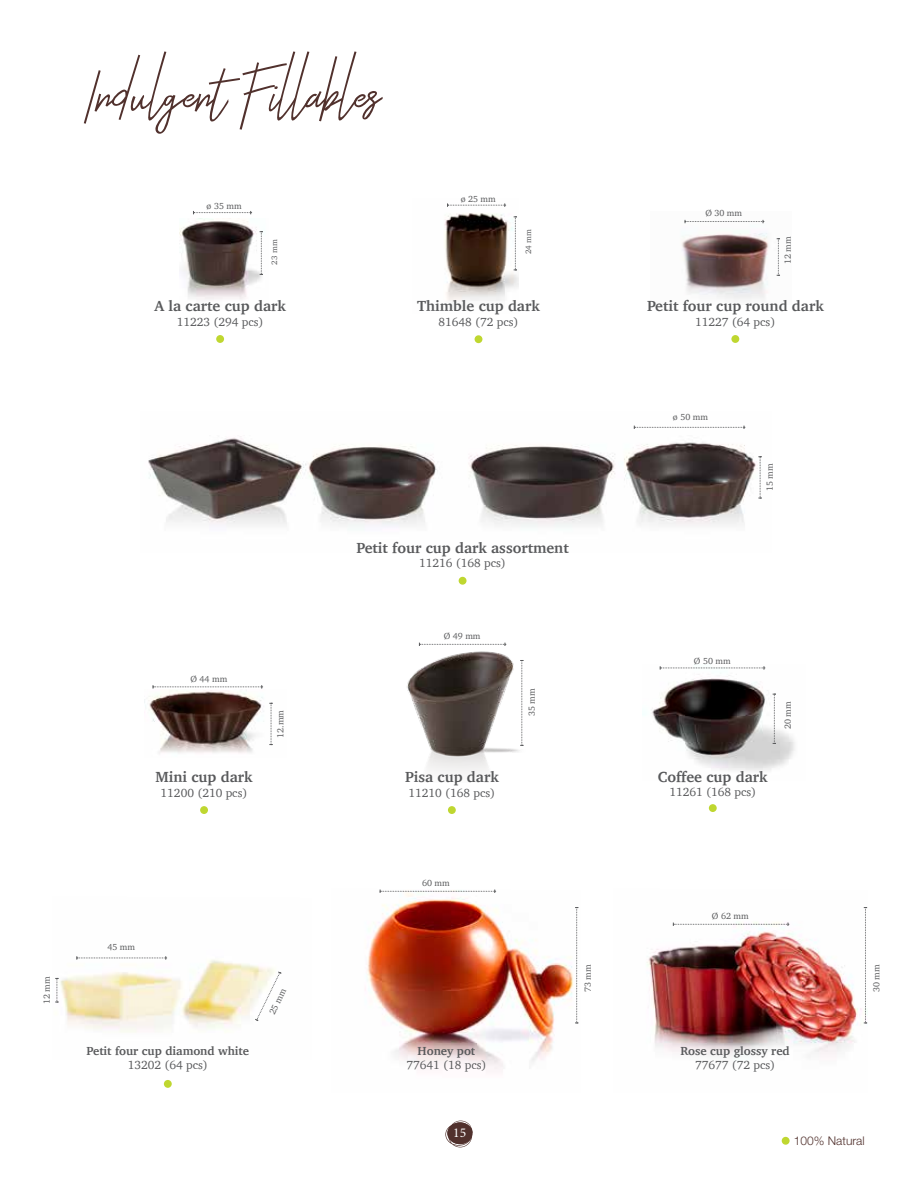
<style>
.page{position:relative;width:918px;height:1188px;background:#fff}
.page>*{position:absolute;margin:0;border:0;box-sizing:border-box;transform-origin:0 0}
.t1{font:91.5px "Otella";color:#51312d}
.t2{font:700 15px "Charter";color:#58595b}
.t3{font:13.5px "Minion Pro";color:#fff}
.t4{font:12px "Charter";color:#58595b}
.t5{font:700 12px "Charter";color:#58595b}
.t6{font:300 12px "Helvetica Neue LT Pro";color:#51312d}
.t7{font:9px "Charter";color:#58595b}
.t8{font:8.1px "Charter";color:#58595b}
</style>
<div class="page">
<img style="left:148px;top:425px;width:610px;height:102px">
<svg style="left:758px;top:456px;width:4px;height:43px"></svg>
<svg style="left:634px;top:426px;width:111px;height:3px"></svg>
<div style="left:459px;top:577px;width:8px;height:8px;background:#bfd730;border-radius:50%"></div>
<img style="left:179px;top:219px;width:83px;height:81px">
<svg style="left:260px;top:231px;width:3px;height:44px"></svg>
<div style="left:216px;top:335px;width:8px;height:8px;background:#bfd730;border-radius:50%"></div>
<svg style="left:193px;top:211px;width:59px;height:3px"></svg>
<img style="left:145px;top:690px;width:128px;height:64px">
<div style="left:200px;top:806px;width:8px;height:8px;background:#bfd730;border-radius:50%"></div>
<svg style="left:269px;top:703px;width:4px;height:42px"></svg>
<svg style="left:153px;top:685px;width:110px;height:4px"></svg>
<div style="left:448px;top:806px;width:8px;height:8px;background:#bfd730;border-radius:50%"></div>
<img style="left:407px;top:642px;width:113px;height:131px">
<svg style="left:520px;top:660px;width:4px;height:86px"></svg>
<svg style="left:419px;top:643px;width:87px;height:3px"></svg>
<img style="left:642px;top:666px;width:153px;height:105px">
<svg style="left:773px;top:694px;width:3px;height:50px"></svg>
<svg style="left:660px;top:666px;width:105px;height:4px"></svg>
<div style="left:709px;top:804px;width:8px;height:8px;background:#bfd730;border-radius:50%"></div>
<div style="left:782px;top:1137px;width:8px;height:8px;background:#bfd730;border-radius:50%"></div>
<img style="left:444px;top:205px;width:74px;height:96px">
<svg style="left:514px;top:216px;width:3px;height:55px"></svg>
<div style="left:475px;top:335px;width:7px;height:8px;background:#bfd730;border-radius:50%"></div>
<svg style="left:447px;top:203px;width:59px;height:4px"></svg>
<img style="left:681px;top:219px;width:96px;height:81px">
<div style="left:731px;top:335px;width:8px;height:8px;background:#bfd730;border-radius:50%"></div>
<svg style="left:777px;top:238px;width:3px;height:38px"></svg>
<svg style="left:685px;top:220px;width:79px;height:3px"></svg>
<img style="left:367px;top:889px;width:212px;height:181px">
<svg style="left:575px;top:907px;width:3px;height:117px"></svg>
<svg style="left:380px;top:890px;width:116px;height:3px"></svg>
<div style="left:164px;top:1080px;width:8px;height:8px;background:#bfd730;border-radius:50%"></div>
<svg style="left:55px;top:956px;width:227px;height:77px"></svg>
<img style="left:647px;top:907px;width:221px;height:150px">
<svg style="left:864px;top:907px;width:3px;height:117px"></svg>
<svg style="left:673px;top:923px;width:116px;height:3px"></svg>
<svg style="left:445px;top:1121px;width:28px;height:26px"></svg>
<div style="left:447px;top:1122px;width:26px;height:22px;background:#51312d;border-radius:50%"></div>
<h1 class="t1" style="left:88px;top:41px;width:296px">Indulgent Fillables</h1>
<p class="t7" style="left:207px;top:198px;width:37px">ø 35 mm</p>
<p class="t8" style="left:268px;top:265px;width:26px;rotate:-90deg">23 mm</p>
<p class="t2" style="left:154px;top:293px;width:133px">A la carte cup dark</p>
<p class="t4" style="left:177px;top:311px;width:88px">11223 (294 pcs)</p>
<p class="t7" style="left:461px;top:191px;width:37px">ø 25 mm</p>
<p class="t8" style="left:522px;top:254px;width:26px;rotate:-90deg">24 mm</p>
<p class="t2" style="left:417px;top:293px;width:124px">Thimble cup dark</p>
<p class="t4" style="left:438px;top:311px;width:82px">81648 (72 pcs)</p>
<p class="t7" style="left:191px;top:671px;width:38px">Ø 44 mm</p>
<p class="t2" style="left:156px;top:764px;width:98px">Mini cup dark</p>
<p class="t4" style="left:161px;top:782px;width:88px">11200 (210 pcs)</p>
<p class="t7" style="left:273px;top:738px;width:29px;rotate:-90deg">12.mm</p>
<p class="t7" style="left:39px;top:1004px;width:29px;rotate:-90deg">12 mm</p>
<p class="t7" style="left:107px;top:939px;width:29px">45 mm</p>
<p class="t5" style="left:86px;top:1040px;width:164px">Petit four cup diamond white</p>
<p class="t4" style="left:128px;top:1054px;width:82px">13202 (64 pcs)</p>
<p class="t7" style="left:265px;top:1010px;width:29px;rotate:-64deg">25 mm</p>
<p class="t2" style="left:356px;top:535px;width:214px">Petit four cup dark assortment</p>
<p class="t4" style="left:419px;top:553px;width:88px">11216 (168 pcs)</p>
<p class="t7" style="left:444px;top:628px;width:38px">Ø 49 mm</p>
<p class="t2" style="left:405px;top:764px;width:95px">Pisa cup dark</p>
<p class="t4" style="left:408px;top:782px;width:88px">11210 (168 pcs)</p>
<p class="t7" style="left:524px;top:716px;width:29px;rotate:-90deg">35 mm</p>
<p class="t7" style="left:422px;top:875px;width:29px">60 mm</p>
<p class="t5" style="left:418px;top:1040px;width:59px">Honey pot</p>
<p class="t4" style="left:406px;top:1054px;width:82px">77641 (18 pcs)</p>
<p class="t3" style="left:453px;top:1123px;width:14px">15</p>
<p class="t7" style="left:580px;top:992px;width:29px;rotate:-90deg">73 mm</p>
<p class="t7" style="left:705px;top:205px;width:38px">Ø 30 mm</p>
<p class="t7" style="left:780px;top:264px;width:29px;rotate:-90deg">12 mm</p>
<p class="t2" style="left:647px;top:293px;width:178px">Petit four cup round dark</p>
<p class="t4" style="left:695px;top:311px;width:82px">11227 (64 pcs)</p>
<p class="t7" style="left:673px;top:410px;width:37px">ø 50 mm</p>
<p class="t7" style="left:762px;top:491px;width:29px;rotate:-90deg">15 mm</p>
<p class="t7" style="left:694px;top:653px;width:38px">Ø 50 mm</p>
<p class="t7" style="left:780px;top:729px;width:29px;rotate:-90deg">20 mm</p>
<p class="t2" style="left:658px;top:764px;width:111px">Coffee cup dark</p>
<p class="t4" style="left:669px;top:782px;width:88px">11261 (168 pcs)</p>
<p class="t7" style="left:712px;top:908px;width:38px">Ø 62 mm</p>
<p class="t5" style="left:681px;top:1040px;width:111px">Rose cup glossy red</p>
<p class="t4" style="left:695px;top:1054px;width:82px">77677 (72 pcs)</p>
<p class="t7" style="left:869px;top:992px;width:29px;rotate:-90deg">30 mm</p>
<p class="t6" style="left:794px;top:1133px;width:72px">100% Natural</p>
</div>
